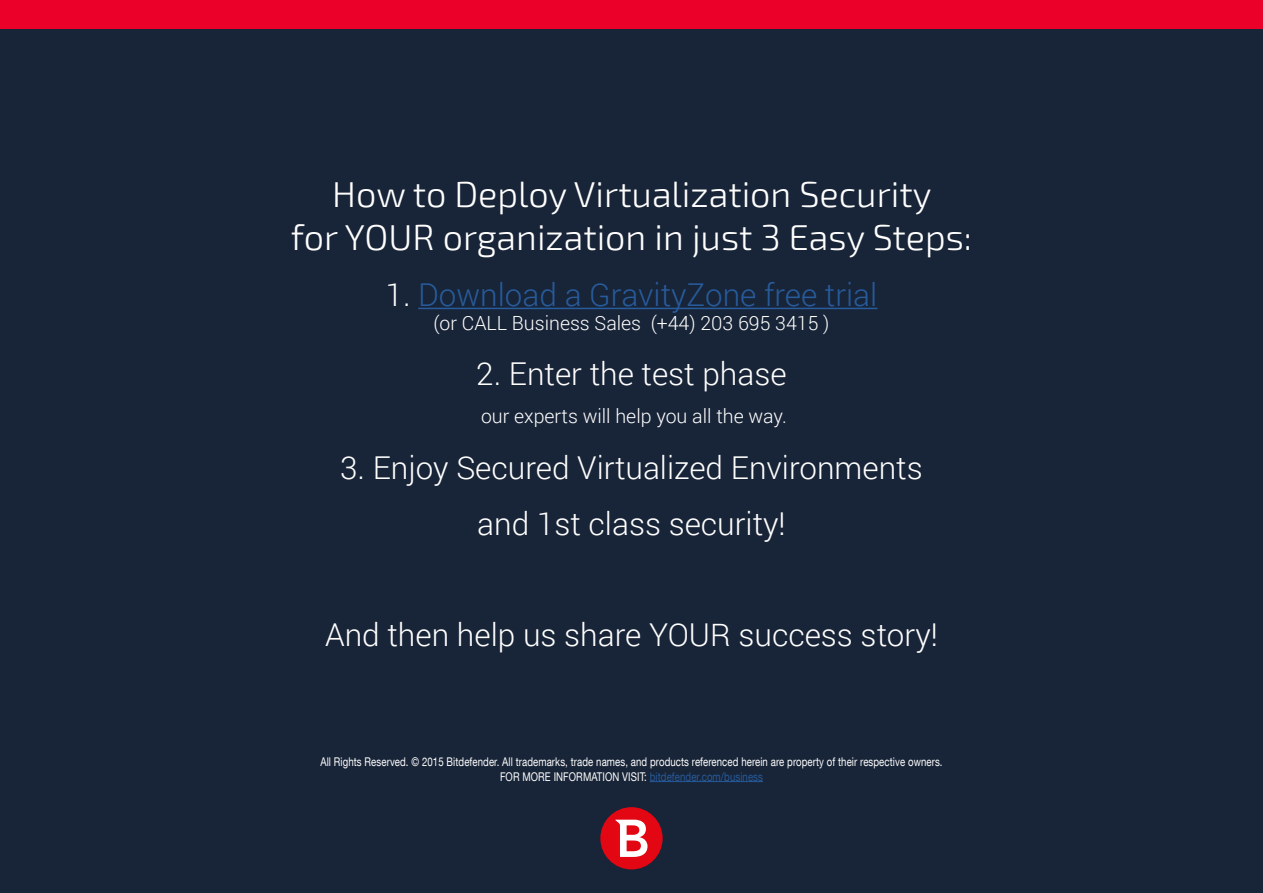
<style>
.page{position:relative;width:1263px;height:893px;background:#182437}
.page>*{position:absolute;margin:0;border:0;box-sizing:border-box;transform-origin:0 0}
.t1{font:300 36px/43.2px "Exo 2";color:#fff;text-align:center}
.t2{font:300 31.5px/55.8px "Roboto";color:#fff;text-align:center}
.t3{font:300 31.5px "Roboto";color:#275b9b}
.t4{font:300 19.5px "Roboto";color:#fff}
.t5{font:12px/14.4px "Helvetica Neue LT Com";letter-spacing:.01em;color:#fff;text-align:center;scale:.8 1}
.s1{color:#fff}
.s2{color:#275b9b}
</style>
<div class="page">
<div style="left:600px;top:807px;width:63px;height:62px;background:#e30613;border-radius:50%"></div>
<svg style="left:615px;top:820px;width:32px;height:37px"></svg>
<hr style="left:650px;top:781px;width:113px;height:1px;background:#275b9b">
<div style="left:0;top:0;width:1263px;height:28px;background:#eb0029"></div>
<hr style="left:418px;top:308px;width:459px;height:1px;background:#275b9b">
<h1 class="t1" style="left:291px;top:174px;width:683px">How to Deploy Virtualization Security<br>for YOUR organization in just 3 Easy Steps:</h1>
<h2 class="t3" style="left:386px;top:273px;width:493px"><span class="s1">1.</span> Download a GravityZone free trial</h2>
<h3 class="t4" style="left:433px;top:309px;width:397px">(or CALL Business Sales (+44) 203 695 3415 )</h3>
<h2 class="t2" style="left:476px;top:345px;width:312px">2. Enter the test phase</h2>
<h3 class="t4" style="left:481px;top:403px;width:307px">our experts will help you all the way.</h3>
<h2 class="t2" style="left:340px;top:439px;width:584px">3. Enjoy Secured Virtualized Environments and 1st class security!</h2>
<h2 class="t2" style="left:325px;top:606px;width:614px">And then help us share YOUR success story!</h2>
<p class="t5" style="left:320px;top:754px;width:779px">All Rights Reserved. © 2015 Bitdefender. All trademarks, trade names, and products referenced herein are property of their respective owners.<br>FOR MORE INFORMATION VISIT: <span class="s2">bitdefender.com/business</span></p>
</div>
